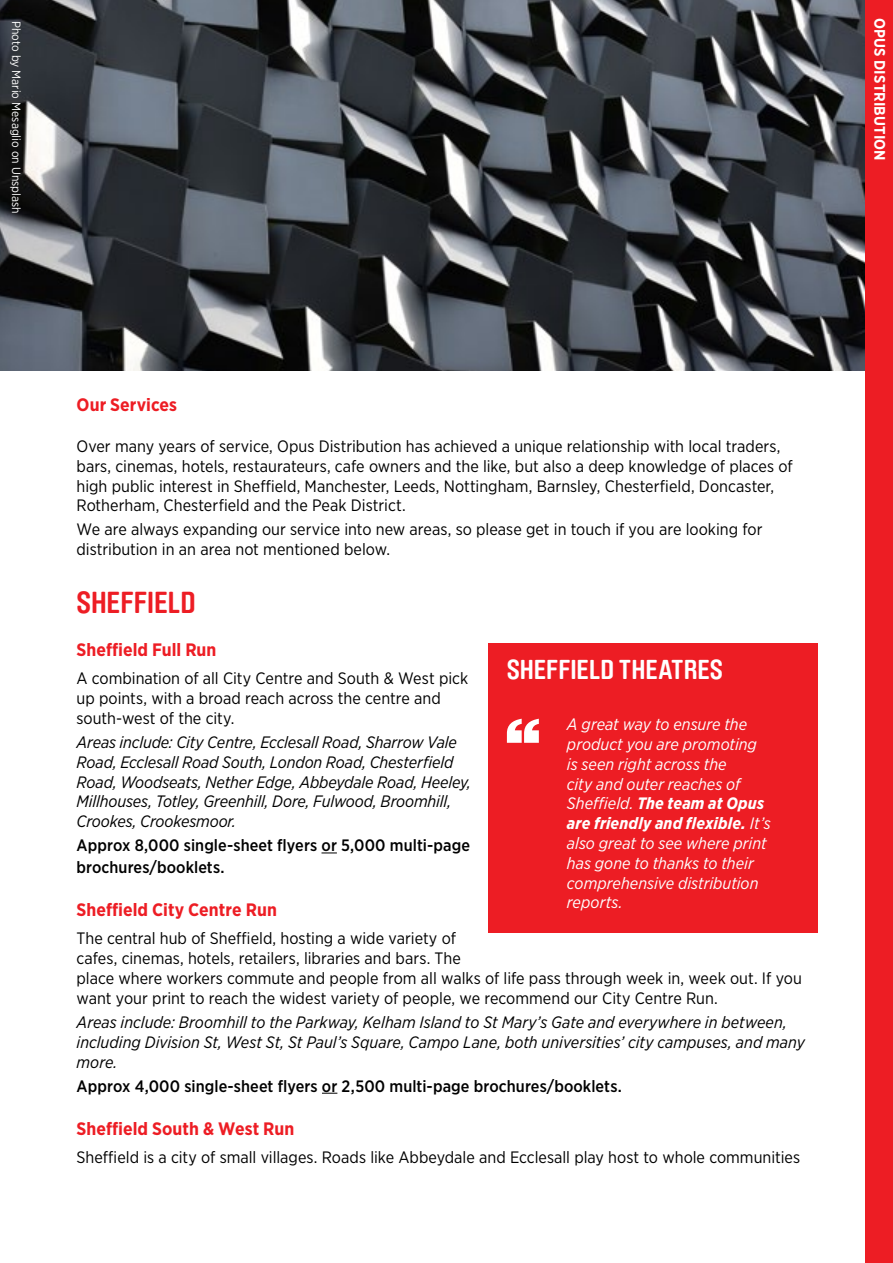
<style>
.page{position:relative;width:893px;height:1263px;background:#fff}
.page>*{position:absolute;margin:0;border:0;box-sizing:border-box;transform-origin:0 0}
.t1{font:700 30px "Brauer Neue";color:#ed1d24}
.t2{font:700 27px "Brauer Neue";letter-spacing:.005em;color:#fff}
.t3{font:700 18px "Gotham Narrow";letter-spacing:.005em;color:#ed1d24}
.t4{font:16.5px/19.8px "Gotham Narrow";color:#000}
.t5{font:italic 16.5px/19.8px "Gotham Narrow";letter-spacing:-.005em;color:#000}
.t6{font:italic 16.5px/19.8px "Gotham Narrow";color:#fff}
.t7{font:500 16.5px/21.6px "Gotham Narrow";letter-spacing:.005em;color:#000}
.t8{font:700 15.15px "Gotham Narrow";letter-spacing:.01em;color:#fff}
.t9{font:12px "Gotham Narrow";color:#fff}
.s1{font-weight:700}
</style>
<div class="page">
<svg style="left:321px;top:852px;width:16px;height:1px"></svg>
<svg style="left:322px;top:1093px;width:15px;height:1px"></svg>
<img style="left:0;top:0;width:865px;height:371px">
<div style="left:865px;top:0;width:28px;height:1263px;background:#ed1d24"></div>
<div style="left:488px;top:643px;width:329px;height:290px;background:#ed1d24"></div>
<svg style="left:507px;top:719px;width:32px;height:24px"></svg>
<p class="t9" style="left:24px;top:21px;width:194px;rotate:90deg">Photo by Mario Mesaglio on Unsplash</p>
<p class="t8" style="left:889px;top:18px;width:144px;rotate:90deg">OPUS DISTRIBUTION</p>
<p class="t3" style="left:77px;top:393px;width:102px">Our Services</p>
<p class="t4" style="left:77px;top:436px;width:718px">Over many years of service, Opus Distribution has achieved a unique relationship with local traders, bars, cinemas, hotels, restaurateurs, cafe owners and the like, but also a deep knowledge of places of high public interest in Sheffield, Manchester, Leeds, Nottingham, Barnsley, Chesterfield, Doncaster, Rotherham, Chesterfield and the Peak District.</p>
<p class="t4" style="left:77px;top:519px;width:687px">We are always expanding our service into new areas, so please get in touch if you are looking for distribution in an area not mentioned below.</p>
<h1 class="t1" style="left:77px;top:585px;width:121px">SHEFFIELD</h1>
<p class="t3" style="left:77px;top:638px;width:141px">Sheffield Full Run</p>
<p class="t4" style="left:77px;top:668px;width:393px">A combination of all City Centre and South &amp; West pick up points, with a broad reach across the centre and south-west of the city.</p>
<p class="t5" style="left:77px;top:732px;width:396px">Areas include: City Centre, Ecclesall Road, Sharrow Vale Road, Ecclesall Road South, London Road, Chesterfield Road, Woodseats, Nether Edge, Abbeydale Road, Heeley, Millhouses, Totley, Greenhill, Dore, Fulwood, Broomhill, Crookes, Crookesmoor.</p>
<p class="t7" style="left:77px;top:834px;width:395px">Approx 8,000 single-sheet flyers or 5,000 multi-page brochures/booklets.</p>
<p class="t3" style="left:77px;top:898px;width:202px">Sheffield City Centre Run</p>
<p class="t4" style="left:77px;top:928px;width:727px">The central hub of Sheffield, hosting a wide variety of<br>cafes, cinemas, hotels, retailers, libraries and bars. The<br>place where workers commute and people from all walks of life pass through week in, week out. If you want your print to reach the widest variety of people, we recommend our City Centre Run.</p>
<p class="t5" style="left:77px;top:1012px;width:730px">Areas include: Broomhill to the Parkway, Kelham Island to St Mary’s Gate and everywhere in between, including Division St, West St, St Paul’s Square, Campo Lane, both universities’ city campuses, and many more.</p>
<p class="t7" style="left:77px;top:1075px;width:547px">Approx 4,000 single-sheet flyers or 2,500 multi-page brochures/booklets.</p>
<p class="t3" style="left:77px;top:1117px;width:219px">Sheffield South &amp; West Run</p>
<p class="t4" style="left:77px;top:1147px;width:725px">Sheffield is a city of small villages. Roads like Abbeydale and Ecclesall play host to whole communities</p>
<h2 class="t2" style="left:507px;top:654px;width:218px">SHEFFIELD THEATRES</h2>
<p class="t6" style="left:567px;top:714px;width:205px">A great way to ensure the product you are promoting is seen right across the<br>city and outer reaches of<br>Sheffield. <span class="s1">The team at Opus are friendly and flexible.</span> It’s also great to see where print has gone to thanks to their comprehensive distribution reports.</p>
</div>
